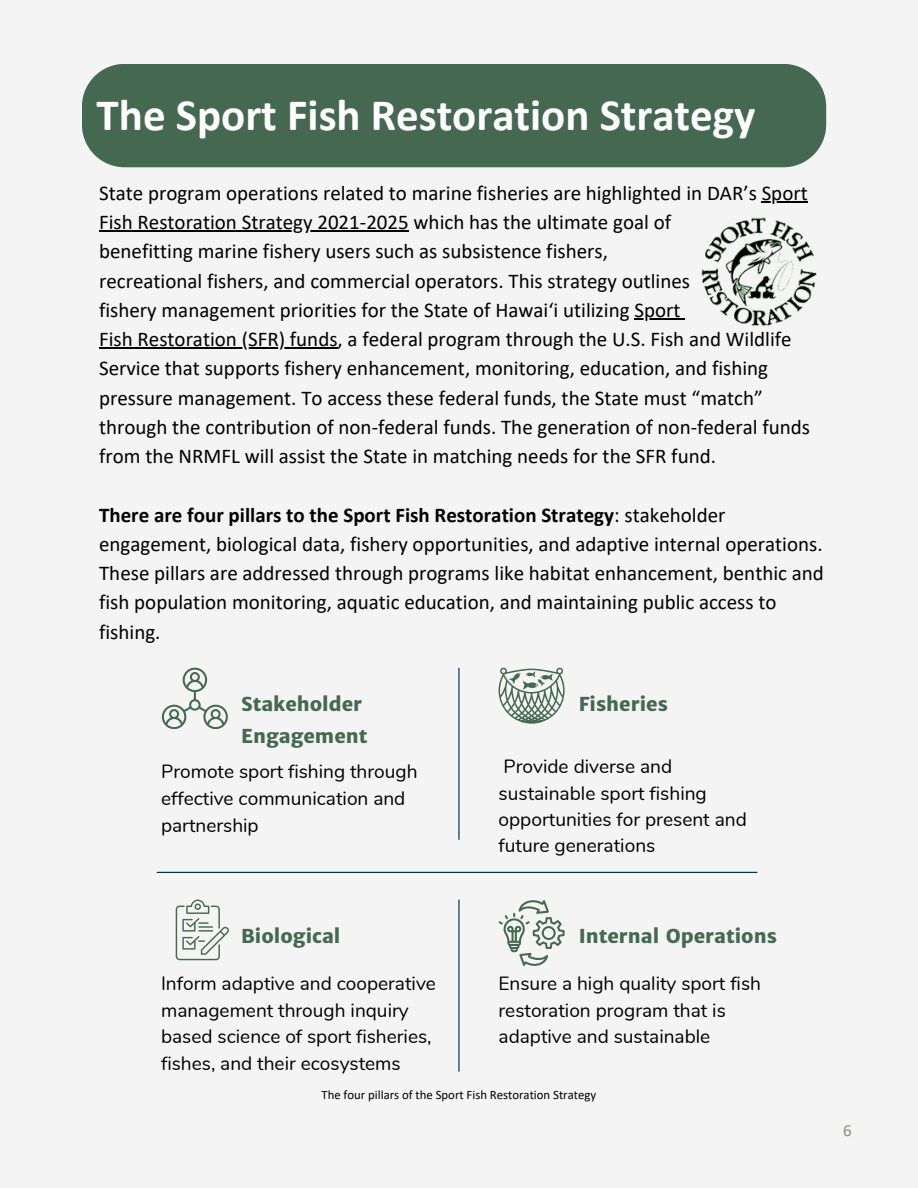
<style>
.page{position:relative;width:918px;height:1188px;background:#f4f4f4}
.page>*{position:absolute;margin:0;border:0;box-sizing:border-box;transform-origin:0 0}
.t1{font:700 45px "Calibri";color:#fff}
.t2{font:21px/29.2px "Calibri";color:#000}
.t3{font:19.2px/26.2px "Nunito";color:#000}
.t4{font:800 19.2px/31.7px "Merriweather Sans";color:#456851}
.t5{font:19.05px/26.5px "Nunito";color:#000}
.t6{font:16.95px "Calibri";color:#8f8a7e}
.t7{font:12.75px "Calibri";color:#000}
.s1{font-weight:700}
</style>
<div class="page">
<div style="left:82px;top:64px;width:744px;height:103px;background:#456851"></div>
<hr style="left:762px;top:201px;width:46px;height:1px;background:#000">
<hr style="left:99px;top:230px;width:310px;height:1px;background:#000">
<hr style="left:634px;top:318px;width:32px;height:1px;background:#000">
<svg style="left:666px;top:318px;width:19px;height:1px"></svg>
<hr style="left:99px;top:347px;width:239px;height:1px;background:#000">
<hr style="left:458px;top:668px;width:2px;height:172px;background:#053451">
<hr style="left:157px;top:872px;width:600px;height:1px;background:#053451">
<hr style="left:458px;top:900px;width:2px;height:171px;background:#053451">
<svg style="left:162px;top:668px;width:66px;height:61px"></svg>
<svg style="left:499px;top:668px;width:65px;height:56px"></svg>
<svg style="left:176px;top:900px;width:53px;height:60px"></svg>
<svg style="left:499px;top:900px;width:65px;height:66px"></svg>
<img style="left:702px;top:217px;width:115px;height:108px">
<p class="t1" style="left:97px;top:96px;width:660px">The Sport Fish Restoration Strategy</p>
<p class="t2" style="left:99px;top:180px;width:710px">State program operations related to marine fisheries are highlighted in DAR’s Sport<br>Fish Restoration Strategy 2021-2025 which has the ultimate goal of</p>
<p class="t2" style="left:99px;top:238px;width:510px">benefitting marine fishery users such as subsistence fishers,</p>
<p class="t2" style="left:99px;top:268px;width:593px">recreational fishers, and commercial operators. This strategy outlines</p>
<p class="t2" style="left:99px;top:297px;width:583px">fishery management priorities for the State of Hawaiʻi utilizing Sport</p>
<p class="t2" style="left:99px;top:326px;width:712px">Fish Restoration (SFR) funds, a federal program through the U.S. Fish and Wildlife Service that supports fishery enhancement, monitoring, education, and fishing pressure management. To access these federal funds, the State must “match” through the contribution of non-federal funds. The generation of non-federal funds from the NRMFL will assist the State in matching needs for the SFR fund.</p>
<p class="t2" style="left:99px;top:502px;width:726px"><span class="s1">There are four pillars to the Sport Fish Restoration Strategy</span>: stakeholder engagement, biological data, fishery opportunities, and adaptive internal operations.<br>These pillars are addressed through programs like habitat enhancement, benthic and fish population monitoring, aquatic education, and maintaining public access to fishing.</p>
<p class="t4" style="left:241px;top:689px;width:128px">Stakeholder<br>Engagement</p>
<p class="t5" style="left:161px;top:759px;width:258px">Promote sport fishing through effective communication and partnership</p>
<p class="t4" style="left:579px;top:689px;width:91px">Fisheries</p>
<p class="t3" style="left:499px;top:754px;width:250px">Provide diverse and sustainable sport fishing opportunities for present and future generations</p>
<p class="t4" style="left:241px;top:920px;width:101px">Biological</p>
<p class="t5" style="left:161px;top:971px;width:276px">Inform adaptive and cooperative management through inquiry based science of sport fisheries, fishes, and their ecosystems</p>
<p class="t4" style="left:579px;top:920px;width:200px">Internal Operations</p>
<p class="t5" style="left:499px;top:971px;width:264px">Ensure a high quality sport fish restoration program that is adaptive and sustainable</p>
<p class="t7" style="left:322px;top:1089px;width:276px">The four pillars of the Sport Fish Restoration Strategy</p>
<p class="t6" style="left:843px;top:1123px;width:10px">6</p>
</div>
